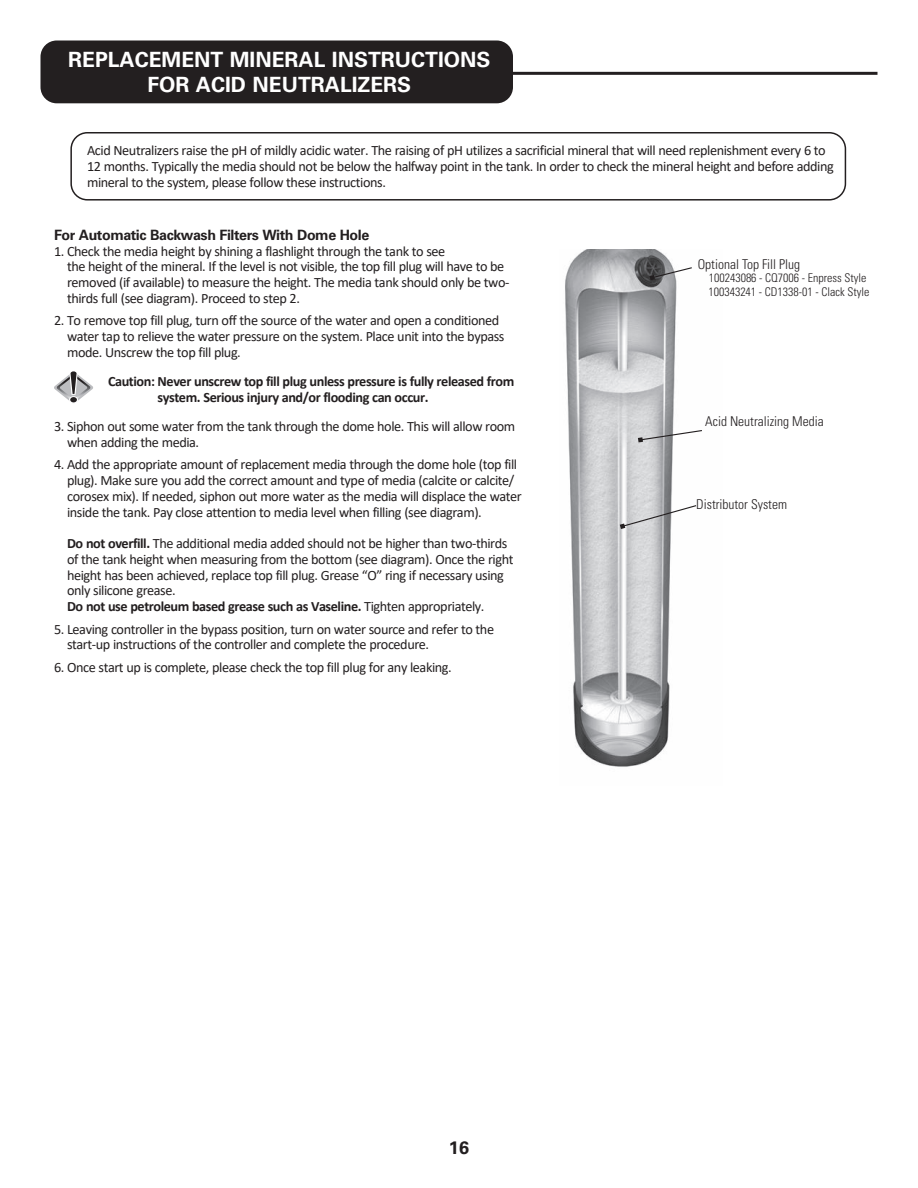
<style>
.page{position:relative;width:918px;height:1188px;background:#fff}
.page>*{position:absolute;margin:0;border:0;box-sizing:border-box;transform-origin:0 0}
.t1{font:700 21px/25.2px "Univers LT Std";color:#fff;text-align:center}
.t2{font:700 18px "Univers LT Std";color:#231f20}
.t3{font:14.25px/15.8px "Calibri";letter-spacing:-.03em;color:#231f20}
.t4{font:700 14.25px/15.8px "Calibri";letter-spacing:-.03em;color:#231f20}
.t5{font:700 14.25px "Univers LT Std";letter-spacing:-.03em;color:#231f20}
.t6{font:300 condensed 13.5px "Univers LT Std";color:#231f20}
.t7{font:300 condensed 12px/13.5px "Univers LT Std";color:#231f20}
.s1{font-weight:700}
</style>
<div class="page">
<img style="left:565px;top:250px;width:112px;height:517px">
<div style="left:40px;top:40px;width:473px;height:63px;background:#231f20;border-radius:16px"></div>
<hr style="left:500px;top:72px;width:378px;height:3px;background:#231f20">
<svg style="left:620px;top:504px;width:77px;height:25px"></svg>
<svg style="left:638px;top:429px;width:64px;height:13px"></svg>
<svg style="left:650px;top:266px;width:42px;height:14px"></svg>
<div style="left:70px;top:132px;width:776px;height:69px;border:2px solid #231f20;border-radius:16px"></div>
<svg style="left:54px;top:371px;width:39px;height:32px"></svg>
<p class="t1" style="left:68px;top:47px;width:424px">REPLACEMENT MINERAL INSTRUCTIONS<br>FOR ACID NEUTRALIZERS</p>
<p class="t3" style="left:87px;top:142px;width:748px">Acid Neutralizers raise the pH of mildly acidic water. The raising of pH utilizes a sacrificial mineral that will need replenishment every 6 to<br>12 months. Typically the media should not be below the halfway point in the tank. In order to check the mineral height and before adding mineral to the system, please follow these instructions.</p>
<p class="t5" style="left:54px;top:227px;width:317px">For Automatic Backwash Filters With Dome Hole</p>
<p class="t3" style="left:67px;top:243px;width:444px;text-indent:-13px">1. Check the media height by shining a flashlight through the tank to see<br>the height of the mineral. If the level is not visible, the top fill plug will have to be removed (if available) to measure the height. The media tank should only be two&shy;thirds full (see diagram). Proceed to step 2.</p>
<p class="t3" style="left:67px;top:312px;width:439px;text-indent:-13px">2. To remove top fill plug, turn off the source of the water and open a conditioned water tap to relieve the water pressure on the system. Place unit into the bypass mode. Unscrew the top fill plug.</p>
<p class="t4" style="left:158px;top:373px;width:358px;text-indent:-50px">Caution: Never unscrew top fill plug unless pressure is fully released from system. Serious injury and/or flooding can occur.</p>
<p class="t3" style="left:67px;top:418px;width:450px;text-indent:-13px">3. Siphon out some water from the tank through the dome hole. This will allow room when adding the media.</p>
<p class="t3" style="left:67px;top:456px;width:456px;text-indent:-13px">4. Add the appropriate amount of replacement media through the dome hole (top fill plug). Make sure you add the correct amount and type of media (calcite or calcite/ corosex mix). If needed, siphon out more water as the media will displace the water inside the tank. Pay close attention to media level when filling (see diagram).</p>
<p class="t3" style="left:67px;top:535px;width:448px"><span class="s1">Do not overfill.</span> The additional media added should not be higher than two-thirds of the tank height when measuring from the bottom (see diagram). Once the right height has been achieved, replace top fill plug. Grease “O” ring if necessary using only silicone grease.<br><span class="s1">Do not use petroleum based grease such as Vaseline.</span> Tighten appropriately.</p>
<p class="t3" style="left:67px;top:621px;width:429px;text-indent:-13px">5. Leaving controller in the bypass position, turn on water source and refer to the start-up instructions of the controller and complete the procedure.</p>
<p class="t3" style="left:54px;top:659px;width:399px">6. Once start up is complete, please check the top fill plug for any leaking.</p>
<p class="t6" style="left:698px;top:256px;width:104px">Optional Top Fill Plug</p>
<p class="t7" style="left:708px;top:271px;width:163px">100243086 - CQ7006 - Enpress Style<br>100343241 - CD1338-01 - Clack Style</p>
<p class="t6" style="left:705px;top:413px;width:120px">Acid Neutralizing Media</p>
<p class="t6" style="left:696px;top:496px;width:92px">Distributor System</p>
<p class="t2" style="left:449px;top:1137px;width:22px">16</p>
</div>
